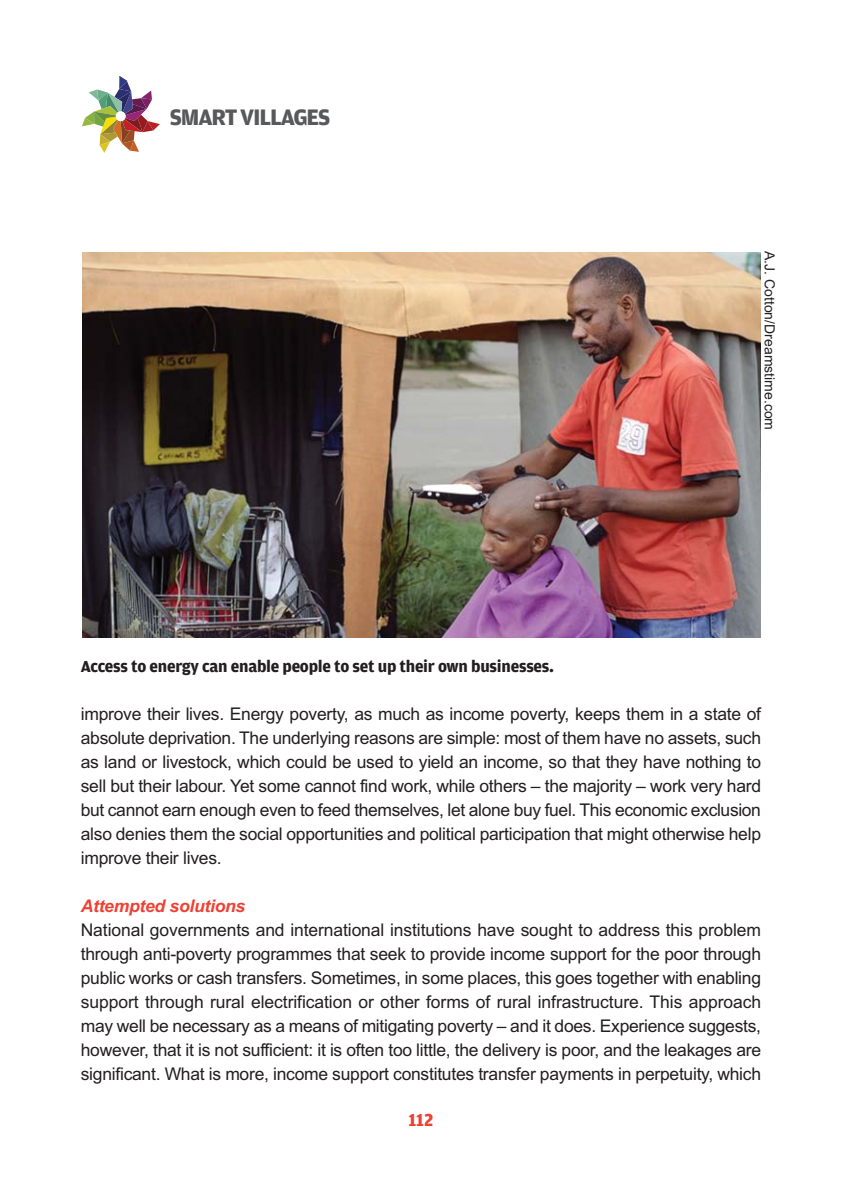
<style>
.page{position:relative;width:842px;height:1191px;background:#fff}
.page>*{position:absolute;margin:0;border:0;box-sizing:border-box;transform-origin:0 0}
.t1{font:700 23.8px "Amplitude";letter-spacing:-.05em;color:#58595b}
.t2{font:700 18.4px "Amplitude";color:#ef4033}
.t3{font:17.6px/24px "Arial";letter-spacing:-.015em;color:#231f20;text-align:justify}
.t4{font:italic 700 17.6px "Arial";letter-spacing:-.015em;color:#ef4033}
.t5{font:700 17px "Amplitude";letter-spacing:-.015em;color:#231f20}
.t6{font:14px "Arial";color:#231f20}
</style>
<div class="page">
<img style="left:83px;top:252px;width:677px;height:385px">
<img style="left:82px;top:76px;width:78px;height:77px">
<h1 class="t1" style="left:170px;top:108px;width:162px">SMART VILLAGES</h1>
<p class="t5" style="left:81px;top:660px;width:475px">Access to energy can enable people to set up their own businesses.</p>
<p class="t6" style="left:775px;top:251px;width:180px;rotate:90deg">A.J. Cotton/Dreamstime.com</p>
<p class="t3" style="left:81px;top:704px;width:682px">improve their lives. Energy poverty, as much as income poverty, keeps them in a state of absolute deprivation. The underlying reasons are simple: most of them have no assets, such as land or livestock, which could be used to yield an income, so that they have nothing to sell but their labour. Yet some cannot find work, while others – the majority – work very hard but cannot earn enough even to feed themselves, let alone buy fuel. This economic exclusion also denies them the social opportunities and political participation that might otherwise help improve their lives.</p>
<p class="t4" style="left:81px;top:899px;width:166px">Attempted solutions</p>
<p class="t3" style="left:81px;top:920px;width:682px">National governments and international institutions have sought to address this problem through anti-poverty programmes that seek to provide income support for the poor through public works or cash transfers. Sometimes, in some places, this goes together with enabling support through rural electrification or other forms of rural infrastructure. This approach may well be necessary as a means of mitigating poverty – and it does. Experience suggests, however, that it is not sufficient: it is often too little, the delivery is poor, and the leakages are significant. What is more, income support constitutes transfer payments in perpetuity, which</p>
<p class="t2" style="left:409px;top:1113px;width:26px">112</p>
</div>
